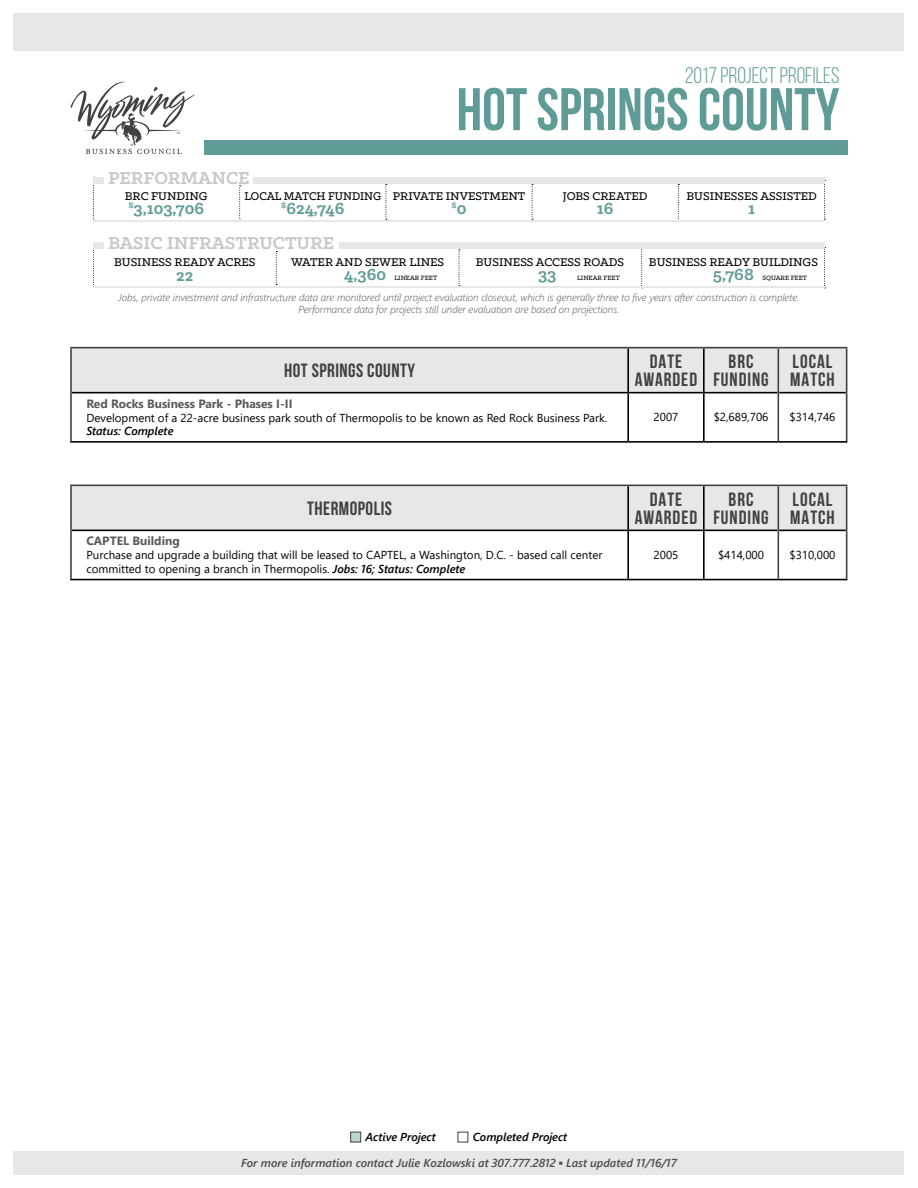
<style>
.page{position:relative;width:918px;height:1188px;background:#fff}
.page>*{position:absolute;margin:0;border:0;box-sizing:border-box;transform-origin:0 0}
.t1{font:700 60px "Bebas Neue";color:#609c97}
.t2{font:22.5px "Bebas Neue";color:#609c97}
.t3{font:700 19.5px "Klinic Slab";color:#c7c8ca}
.t4{font:700 19.2px/17.9px "Bebas Neue";letter-spacing:.05em;color:#414042;text-align:center}
.t5{font:700 19.2px "Bebas Neue";letter-spacing:.025em;color:#414042}
.t6{font:700 18.3px "Klinic Slab";color:#609c97}
.t7{font:500 12.75px "Klinic Slab";color:#000}
.t8{font:500 12.75px "Klinic Slab";color:#000;scale:.94 1}
.t9{font:700 12px "Segoe UI";color:#58595b}
.t10{font:11.55px/13.8px "Segoe UI";color:#000}
.t11{font:italic 600 11.55px "Segoe UI";color:#4d4d4f}
.t12{font:italic 600 11.55px "Segoe UI";color:#000}
.t13{font:700 10.65px "Klinic Slab";color:#609c97}
.t14{font:italic 300 10.2px/12.3px "Segoe UI";color:#4d4d4f;text-align:center}
.t15{font:500 7.05px "Klinic Slab";color:#000}
.s1{font-size:18.3px}
.s2{font-weight:600;font-style:italic}
.s3{font-family:"Times New Roman";font-weight:700;font-style:normal}
</style>
<div class="page">
<div style="left:14px;top:14px;width:890px;height:37px;background:#e6e7e8"></div>
<svg style="left:71px;top:82px;width:124px;height:72px"></svg>
<div style="left:204px;top:140px;width:643px;height:14px;background:#609c97"></div>
<svg style="left:93px;top:249px;width:2px;height:38px"></svg>
<svg style="left:641px;top:249px;width:2px;height:38px"></svg>
<svg style="left:824px;top:249px;width:1px;height:38px"></svg>
<svg style="left:459px;top:249px;width:1px;height:37px"></svg>
<svg style="left:276px;top:251px;width:1px;height:34px"></svg>
<div style="left:93px;top:242px;width:11px;height:7px;background:#e6e7e8"></div>
<div style="left:339px;top:242px;width:486px;height:7px;background:#e6e7e8"></div>
<hr style="left:93px;top:287px;width:732px;height:1px;background:#e6e7e8">
<svg style="left:93px;top:185px;width:2px;height:36px"></svg>
<svg style="left:386px;top:184px;width:1px;height:36px"></svg>
<svg style="left:678px;top:184px;width:1px;height:37px"></svg>
<svg style="left:239px;top:185px;width:2px;height:36px"></svg>
<svg style="left:532px;top:184px;width:1px;height:36px"></svg>
<svg style="left:824px;top:184px;width:1px;height:36px"></svg>
<div style="left:93px;top:177px;width:11px;height:7px;background:#e6e7e8"></div>
<div style="left:254px;top:177px;width:571px;height:7px;background:#e6e7e8"></div>
<hr style="left:93px;top:221px;width:732px;height:1px;background:#e6e7e8">
<div style="left:14px;top:1151px;width:890px;height:23px;background:#e6e7e8"></div>
<div style="left:350px;top:1132px;width:11px;height:10px;background:#bed6d3;border:1px solid #414042"></div>
<svg style="left:72px;top:348px;width:774px;height:93px"></svg>
<hr style="left:627px;top:348px;width:2px;height:44px;background:#000">
<hr style="left:703px;top:348px;width:2px;height:44px;background:#000">
<hr style="left:72px;top:392px;width:556px;height:1px;background:#000">
<hr style="left:628px;top:392px;width:76px;height:1px;background:#000">
<hr style="left:704px;top:392px;width:74px;height:1px;background:#000">
<hr style="left:779px;top:392px;width:67px;height:1px;background:#000">
<hr style="left:627px;top:393px;width:2px;height:48px;background:#000">
<hr style="left:703px;top:393px;width:2px;height:48px;background:#000">
<hr style="left:70px;top:441px;width:558px;height:2px;background:#000">
<hr style="left:628px;top:441px;width:76px;height:2px;background:#000">
<hr style="left:704px;top:441px;width:74px;height:2px;background:#000">
<hr style="left:778px;top:441px;width:69px;height:2px;background:#000">
<hr style="left:70px;top:347px;width:558px;height:1px;background:#414042">
<hr style="left:70px;top:348px;width:2px;height:45px;background:#414042">
<hr style="left:628px;top:347px;width:76px;height:1px;background:#414042">
<hr style="left:704px;top:347px;width:74px;height:1px;background:#414042">
<hr style="left:778px;top:347px;width:69px;height:1px;background:#414042">
<hr style="left:778px;top:348px;width:1px;height:45px;background:#414042">
<hr style="left:846px;top:348px;width:1px;height:45px;background:#414042">
<hr style="left:70px;top:393px;width:2px;height:48px;background:#414042">
<hr style="left:778px;top:393px;width:1px;height:48px;background:#414042">
<hr style="left:846px;top:393px;width:1px;height:48px;background:#414042">
<svg style="left:72px;top:486px;width:774px;height:93px"></svg>
<hr style="left:627px;top:486px;width:2px;height:44px;background:#000">
<hr style="left:703px;top:486px;width:2px;height:44px;background:#000">
<hr style="left:72px;top:530px;width:556px;height:1px;background:#000">
<hr style="left:628px;top:530px;width:76px;height:1px;background:#000">
<hr style="left:704px;top:530px;width:74px;height:1px;background:#000">
<hr style="left:779px;top:530px;width:67px;height:1px;background:#000">
<hr style="left:627px;top:531px;width:2px;height:48px;background:#000">
<hr style="left:703px;top:531px;width:2px;height:48px;background:#000">
<hr style="left:70px;top:579px;width:558px;height:1px;background:#000">
<hr style="left:628px;top:579px;width:76px;height:1px;background:#000">
<hr style="left:704px;top:579px;width:74px;height:1px;background:#000">
<hr style="left:778px;top:579px;width:69px;height:1px;background:#000">
<hr style="left:70px;top:485px;width:558px;height:1px;background:#414042">
<hr style="left:70px;top:486px;width:2px;height:44px;background:#414042">
<hr style="left:628px;top:485px;width:76px;height:1px;background:#414042">
<hr style="left:704px;top:485px;width:74px;height:1px;background:#414042">
<hr style="left:778px;top:485px;width:69px;height:1px;background:#414042">
<hr style="left:778px;top:486px;width:1px;height:44px;background:#414042">
<hr style="left:846px;top:486px;width:1px;height:44px;background:#414042">
<hr style="left:70px;top:530px;width:2px;height:49px;background:#414042">
<hr style="left:778px;top:530px;width:1px;height:49px;background:#414042">
<hr style="left:846px;top:530px;width:1px;height:49px;background:#414042">
<h2 class="t2" style="left:685px;top:64px;width:156px">2017 PROJECT PROFILES</h2>
<h1 class="t1" style="left:457px;top:77px;width:384px">HOT SPRINGS COUNTY</h1>
<h3 class="t3" style="left:108px;top:165px;width:143px">PERFORMANCE</h3>
<p class="t7" style="left:125px;top:187px;width:84px">BRC FUNDING</p>
<h3 class="t6" style="left:128px;top:196px;width:77px"><sup>$</sup>3,103,706</h3>
<p class="t8" style="left:244px;top:187px;width:147px">LOCAL MATCH FUNDING</p>
<h3 class="t6" style="left:281px;top:196px;width:65px"><sup>$</sup>624,746</h3>
<h3 class="t3" style="left:108px;top:231px;width:228px">BASIC INFRASTRUCTURE</h3>
<p class="t7" style="left:393px;top:187px;width:134px">PRIVATE INVESTMENT</p>
<p class="t13" style="left:452px;top:198px;width:16px">$<span class="s1">0</span></p>
<p class="t7" style="left:563px;top:187px;width:86px">JOBS CREATED</p>
<h3 class="t6" style="left:597px;top:196px;width:18px">16</h3>
<p class="t7" style="left:687px;top:187px;width:132px">BUSINESSES ASSISTED</p>
<h3 class="t6" style="left:748px;top:196px;width:8px">1</h3>
<p class="t7" style="left:114px;top:254px;width:143px">BUSINESS READY ACRES</p>
<p class="t7" style="left:291px;top:254px;width:155px">WATER AND SEWER LINES</p>
<h3 class="t6" style="left:344px;top:262px;width:43px">4,360</h3>
<p class="t15" style="left:394px;top:273px;width:44px">LINEAR FEET</p>
<h3 class="t6" style="left:538px;top:262px;width:20px">33</h3>
<p class="t7" style="left:476px;top:254px;width:150px">BUSINESS ACCESS ROADS</p>
<p class="t15" style="left:577px;top:273px;width:44px">LINEAR FEET</p>
<h3 class="t6" style="left:713px;top:262px;width:42px">5,768</h3>
<p class="t7" style="left:649px;top:254px;width:170px">BUSINESS READY BUILDINGS</p>
<p class="t15" style="left:763px;top:273px;width:46px">SQUARE FEET</p>
<h3 class="t6" style="left:176px;top:264px;width:19px">22</h3>
<p class="t14" style="left:119px;top:290px;width:682px">Jobs, private investment and infrastructure data are monitored until project evaluation closeout, which is generally three to five years after construction is complete.<br>Performance data for projects still under evaluation are based on projections.</p>
<h3 class="t5" style="left:284px;top:360px;width:132px">HOT SPRINGS COUNTY</h3>
<h3 class="t4" style="left:635px;top:353px;width:64px">DATE<br>AWARDED</h3>
<h3 class="t4" style="left:713px;top:353px;width:57px">BRC<br>FUNDING</h3>
<h3 class="t4" style="left:790px;top:353px;width:46px;text-align:left">LOCAL<br>MATCH</h3>
<p class="t9" style="left:86px;top:392px;width:208px">Red Rocks Business Park - Phases I-II</p>
<p class="t10" style="left:86px;top:410px;width:522px">Development of a 22-acre business park south of Thermopolis to be known as Red Rock Business Park.</p>
<p class="t12" style="left:86px;top:422px;width:89px">Status: Complete</p>
<p class="t10" style="left:654px;top:409px;width:26px">2007</p>
<p class="t10" style="left:714px;top:409px;width:56px">$2,689,706</p>
<p class="t10" style="left:789px;top:409px;width:48px">$314,746</p>
<h3 class="t5" style="left:307px;top:498px;width:86px">THERMOPOLIS</h3>
<h3 class="t4" style="left:635px;top:490px;width:64px">DATE<br>AWARDED</h3>
<h3 class="t4" style="left:713px;top:490px;width:57px">BRC<br>FUNDING</h3>
<h3 class="t4" style="left:790px;top:490px;width:46px;text-align:left">LOCAL<br>MATCH</h3>
<p class="t9" style="left:86px;top:530px;width:95px">CAPTEL Building</p>
<p class="t10" style="left:86px;top:547px;width:518px">Purchase and upgrade a building that will be leased to CAPTEL, a Washington, D.C. - based call center committed to opening a branch in Thermopolis. <span class="s2">Jobs: 16; Status: Complete</span></p>
<p class="t10" style="left:654px;top:547px;width:26px">2005</p>
<p class="t10" style="left:718px;top:547px;width:48px">$414,000</p>
<p class="t10" style="left:789px;top:547px;width:48px">$310,000</p>
<p class="t12" style="left:366px;top:1128px;width:72px">Active Project</p>
<p class="t12" style="left:473px;top:1128px;width:96px">Completed Project</p>
<p class="t11" style="left:241px;top:1154px;width:437px">For more information contact Julie Kozlowski at 307.777.2812 <span class="s3">▪</span> Last updated 11/16/17</p>
</div>
